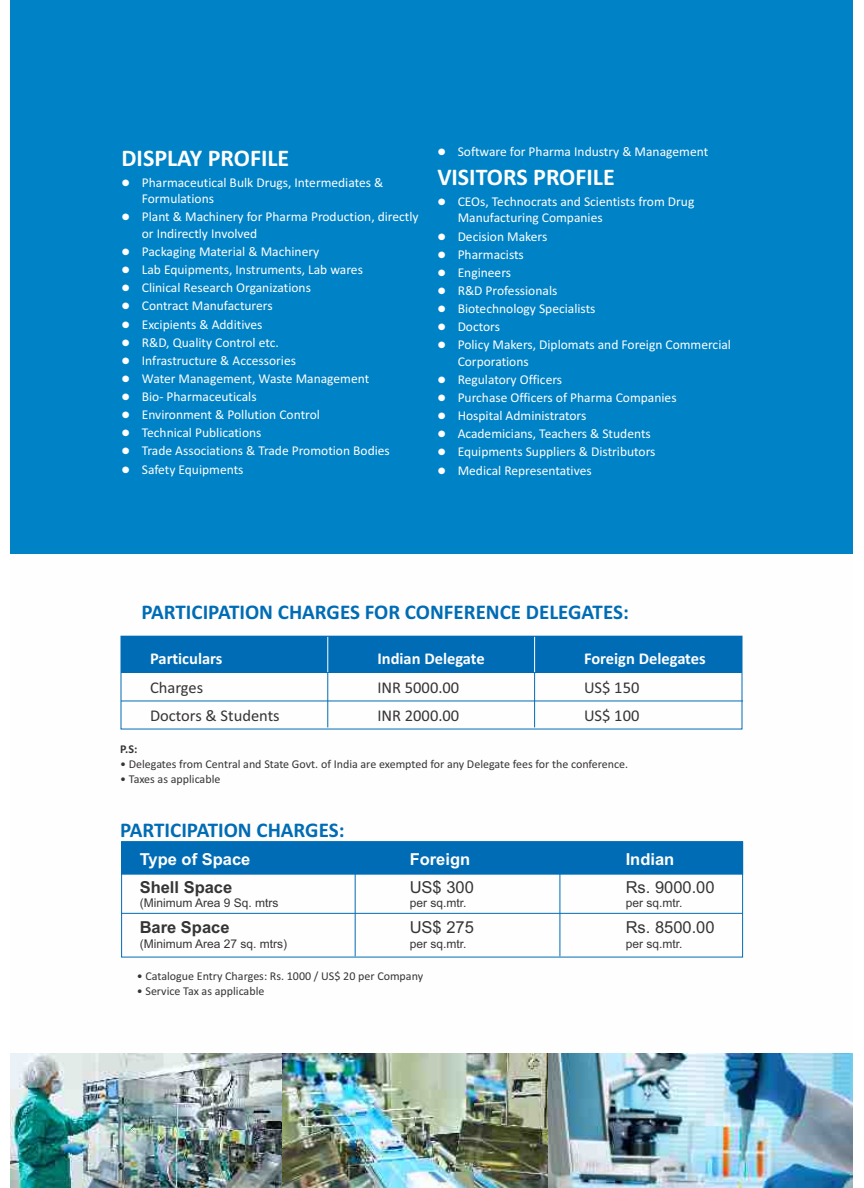
<style>
.page{position:relative;width:864px;height:1188px;background:#fff}
.page>*{position:absolute;margin:0;border:0;box-sizing:border-box;transform-origin:0 0}
.t1{font:700 24px "Calibri";color:#fefefe}
.t2{font:700 21px "Calibri";color:#006cb5}
.t3{font:16.5px "Calibri";color:#373435}
.t4{font:700 16.5px "Calibri";color:#fefefe}
.t5{font:16.5px "Arial";color:#373435}
.t6{font:700 16.5px "Arial";color:#fefefe}
.t7{font:700 16.5px "Arial";color:#373435}
.t8{font:13.5px/16.5px "Calibri";color:#fefefe}
.t9{font:12px "Calibri";color:#373435}
.t10{font:12px "Arial";color:#373435}
.t11{font:700 12px "Calibri";color:#373435}
</style>
<div class="page">
<img style="left:547px;top:1054px;width:306px;height:134px">
<img style="left:282px;top:1054px;width:265px;height:134px">
<img style="left:11px;top:1054px;width:271px;height:134px">
<div style="left:11px;top:0;width:842px;height:554px;background:#0082c6"></div>
<svg style="left:120px;top:635px;width:623px;height:95px"></svg>
<hr style="left:121px;top:701px;width:622px;height:1px;background:#006cb5">
<div style="left:121px;top:636px;width:621px;height:37px;background:#006cb5"></div>
<hr style="left:534px;top:672px;width:1px;height:55px;background:#006cb5">
<hr style="left:534px;top:637px;width:1px;height:35px;background:#fefefe">
<hr style="left:327px;top:672px;width:1px;height:55px;background:#006cb5">
<hr style="left:327px;top:637px;width:1px;height:35px;background:#fefefe">
<svg style="left:121px;top:875px;width:622px;height:83px"></svg>
<div style="left:121px;top:841px;width:622px;height:34px;background:#006cb5"></div>
<hr style="left:121px;top:913px;width:622px;height:1px;background:#006cb5">
<hr style="left:355px;top:842px;width:1px;height:114px;background:#006cb5">
<hr style="left:560px;top:842px;width:1px;height:114px;background:#006cb5">
<h1 class="t1" style="left:122px;top:148px;width:169px">DISPLAY PROFILE</h1>
<p class="t8" style="left:142px;top:175px;width:243px;text-indent:-20px">● Pharmaceutical Bulk Drugs, Intermediates &amp;<br>Formulations</p>
<p class="t8" style="left:142px;top:210px;width:278px;text-indent:-20px">● Plant &amp; Machinery for Pharma Production, directly or Indirectly Involved</p>
<p class="t8" style="left:121px;top:244px;width:199px">● Packaging Material &amp; Machinery</p>
<p class="t8" style="left:121px;top:263px;width:243px">● Lab Equipments, Instruments, Lab wares</p>
<p class="t8" style="left:121px;top:281px;width:191px">● Clinical Research Organizations</p>
<p class="t8" style="left:121px;top:299px;width:153px">● Contract Manufacturers</p>
<p class="t8" style="left:121px;top:317px;width:142px">● Excipients &amp; Additives</p>
<p class="t8" style="left:121px;top:335px;width:159px">● R&amp;D, Quality Control etc.</p>
<p class="t8" style="left:121px;top:353px;width:176px">● Infrastructure &amp; Accessories</p>
<p class="t8" style="left:121px;top:371px;width:249px">● Water Management, Waste Management</p>
<p class="t8" style="left:121px;top:389px;width:137px">● Bio- Pharmaceuticals</p>
<p class="t8" style="left:121px;top:408px;width:200px">● Environment &amp; Pollution Control</p>
<p class="t8" style="left:121px;top:426px;width:142px">● Technical Publications</p>
<p class="t8" style="left:121px;top:444px;width:270px">● Trade Associations &amp; Trade Promotion Bodies</p>
<p class="t8" style="left:121px;top:462px;width:124px">● Safety Equipments</p>
<p class="t8" style="left:437px;top:144px;width:272px">● Software for Pharma Industry &amp; Management</p>
<h1 class="t1" style="left:437px;top:167px;width:179px">VISITORS PROFILE</h1>
<p class="t8" style="left:458px;top:194px;width:238px;text-indent:-20px">● CEOs, Technocrats and Scientists from Drug<br>Manufacturing Companies</p>
<p class="t8" style="left:437px;top:229px;width:111px">● Decision Makers</p>
<p class="t8" style="left:437px;top:247px;width:88px">● Pharmacists</p>
<p class="t8" style="left:437px;top:265px;width:75px">● Engineers</p>
<p class="t8" style="left:437px;top:283px;width:122px">● R&amp;D Professionals</p>
<p class="t8" style="left:437px;top:301px;width:160px">● Biotechnology Specialists</p>
<p class="t8" style="left:437px;top:320px;width:64px">● Doctors</p>
<p class="t8" style="left:458px;top:338px;width:275px;text-indent:-20px">● Policy Makers, Diplomats and Foreign Commercial<br>Corporations</p>
<p class="t8" style="left:437px;top:372px;width:126px">● Regulatory Officers</p>
<p class="t8" style="left:437px;top:390px;width:241px">● Purchase Officers of Pharma Companies</p>
<p class="t8" style="left:437px;top:409px;width:150px">● Hospital Administrators</p>
<p class="t8" style="left:437px;top:427px;width:215px">● Academicians, Teachers &amp; Students</p>
<p class="t8" style="left:437px;top:445px;width:220px">● Equipments Suppliers &amp; Distributors</p>
<p class="t8" style="left:437px;top:463px;width:156px">● Medical Representatives</p>
<h2 class="t2" style="left:141px;top:603px;width:489px">PARTICIPATION CHARGES FOR CONFERENCE DELEGATES:</h2>
<p class="t4" style="left:150px;top:652px;width:74px">Particulars</p>
<p class="t4" style="left:377px;top:652px;width:109px">Indian Delegate</p>
<p class="t4" style="left:584px;top:652px;width:123px">Foreign Delegates</p>
<p class="t3" style="left:150px;top:680px;width:55px">Charges</p>
<p class="t3" style="left:377px;top:680px;width:83px">INR 5000.00</p>
<p class="t3" style="left:584px;top:680px;width:57px">US$ 150</p>
<p class="t3" style="left:150px;top:708px;width:131px">Doctors &amp; Students</p>
<p class="t3" style="left:377px;top:708px;width:83px">INR 2000.00</p>
<p class="t3" style="left:584px;top:708px;width:57px">US$ 100</p>
<p class="t11" style="left:120px;top:744px;width:19px">P.S:</p>
<p class="t9" style="left:120px;top:759px;width:510px">• Delegates from Central and State Govt. of India are exempted for any Delegate fees for the conference.</p>
<p class="t9" style="left:120px;top:774px;width:102px">• Taxes as applicable</p>
<h2 class="t2" style="left:120px;top:822px;width:226px">PARTICIPATION CHARGES:</h2>
<p class="t6" style="left:140px;top:853px;width:112px">Type of Space</p>
<p class="t6" style="left:410px;top:853px;width:62px">Foreign</p>
<p class="t6" style="left:626px;top:853px;width:50px">Indian</p>
<p class="t7" style="left:140px;top:881px;width:94px">Shell Space</p>
<p class="t5" style="left:410px;top:881px;width:66px">US$ 300</p>
<p class="t5" style="left:626px;top:881px;width:90px">Rs. 9000.00</p>
<p class="t10" style="left:140px;top:898px;width:140px">(Minimum Area 9 Sq. mtrs</p>
<p class="t10" style="left:410px;top:898px;width:58px">per sq.mtr.</p>
<p class="t10" style="left:626px;top:898px;width:58px">per sq.mtr.</p>
<p class="t7" style="left:140px;top:921px;width:91px">Bare Space</p>
<p class="t5" style="left:410px;top:921px;width:66px">US$ 275</p>
<p class="t5" style="left:626px;top:921px;width:90px">Rs. 8500.00</p>
<p class="t10" style="left:140px;top:939px;width:149px">(Minimum Area 27 sq. mtrs)</p>
<p class="t10" style="left:410px;top:939px;width:58px">per sq.mtr.</p>
<p class="t10" style="left:626px;top:939px;width:58px">per sq.mtr.</p>
<p class="t9" style="left:137px;top:971px;width:288px">• Catalogue Entry Charges: Rs. 1000 / US$ 20 per Company</p>
<p class="t9" style="left:137px;top:986px;width:129px">• Service Tax as applicable</p>
</div>
